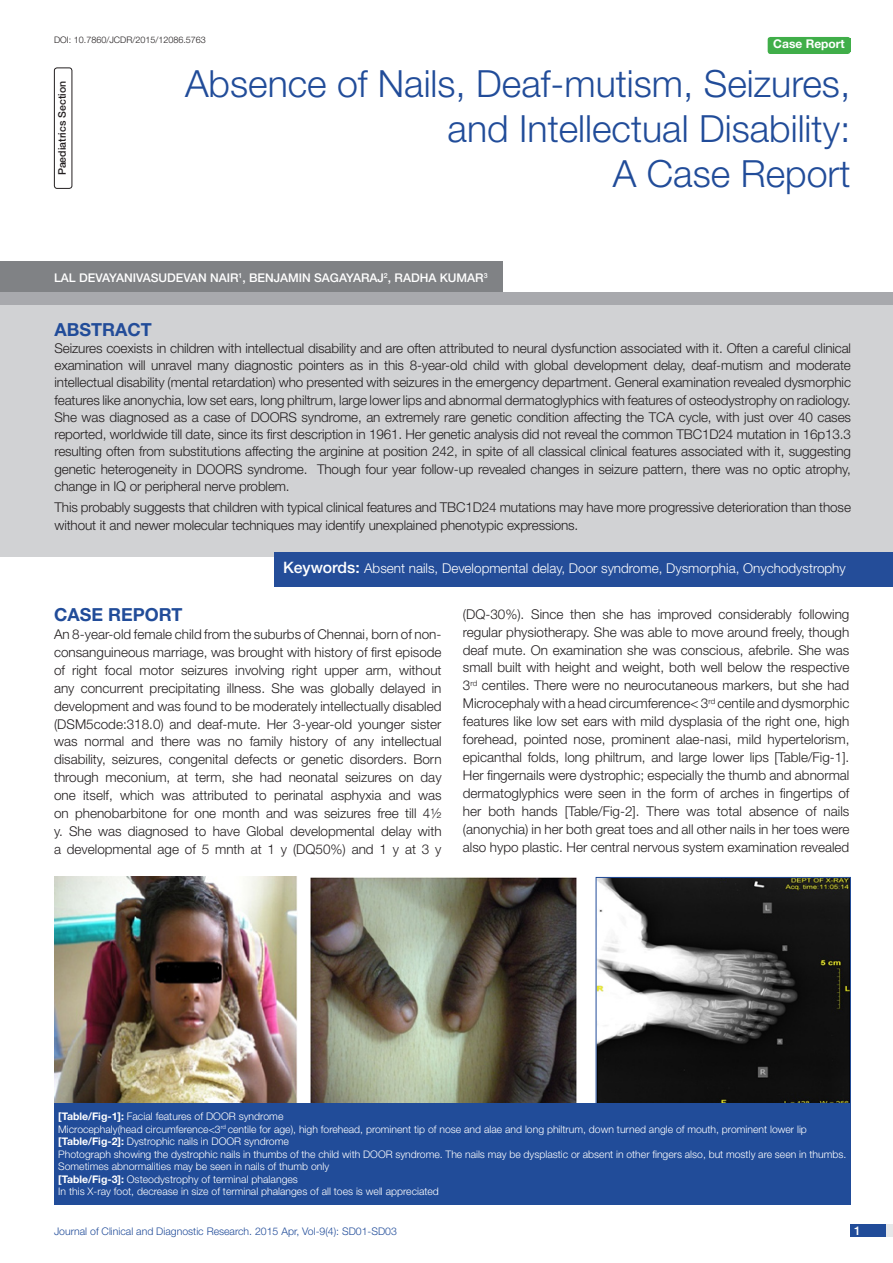
<style>
.page{position:relative;width:893px;height:1263px;background:#fff}
.page>*{position:absolute;margin:0;border:0;box-sizing:border-box;transform-origin:0 0}
.t1{font:300 37.5px/45px "Helvetica Neue";color:#214c99;text-align:right}
.Heading{font:700 18px "Helvetica Neue";color:#214c99}
.Abstract_head{font:700 18px "Helvetica Neue";color:#214c99}
.Body_text{font:300 13.5px/18px "Helvetica Neue";color:#231f20;text-align:justify}
.Abstract_Text{font:300 13.5px/17.2px "Helvetica Neue";letter-spacing:-.01em;color:#231f20;text-align:justify}
.t2{font:300 13.5px "Helvetica Neue";color:#fff}
.Author{font:500 12px "Helvetica Neue";color:#fff}
.t3{font:700 12px "Helvetica Neue";color:#fff}
.Table_text{font:300 10.5px "Helvetica Neue";color:#fff}
.t4{font:300 10.5px "Helvetica Neue";color:#214c99}
.t5{font:500 10.5px "Helvetica Neue";color:#231f20}
.Table_text-2{font:300 10.35px/12.5px "Helvetica Neue";color:#fff}
.DOI{font:300 9px "Helvetica Neue";color:#231f20}
.s1{color:#244d99}
.s2{font-weight:500;font-size:15.75px}
.s3{font-weight:700}
</style>
<div class="page">
<div style="left:850px;top:1224px;width:43px;height:13px;background:#e6e7e9"></div>
<div style="left:850px;top:1224px;width:35px;height:13px;background:#214c99"></div>
<div style="left:768px;top:37px;width:82px;height:17px;background:#40ae49;border-radius:3px"></div>
<div style="left:767px;top:39px;width:83px;height:13px;background:#40ae49"></div>
<div style="left:0;top:262px;width:502px;height:31px;background:#808285"></div>
<div style="left:54px;top:68px;width:18px;height:121px;border:1px solid #231f20;border-radius:3px"></div>
<div style="left:0;top:304px;width:893px;height:252px;background:#d1d2d4"></div>
<div style="left:0;top:293px;width:893px;height:12px;background:#a8a9ad"></div>
<div style="left:274px;top:553px;width:619px;height:34px;background:#244d99"></div>
<img style="left:54px;top:876px;width:244px;height:227px">
<img style="left:310px;top:877px;width:266px;height:226px">
<img style="left:598px;top:879px;width:251px;height:224px">
<div style="left:596px;top:877px;width:255px;height:230px;border:1px solid #214c99"></div>
<div style="left:54px;top:1103px;width:796px;height:101px;background:#214c99"></div>
<p class="DOI" style="left:54px;top:35px;width:153px">DOI: 10.7860/JCDR/2015/12086.5763</p>
<p class="t3" style="left:773px;top:37px;width:73px">Case Report</p>
<p class="t5" style="left:56px;top:175px;width:96px;rotate:-90deg">PAEDIATRICS SECTION</p>
<p class="t1" style="left:185px;top:60px;width:667px">Absence of Nails, Deaf-mutism, Seizures, and Intellectual Disability:</p>
<p class="t1" style="left:613px;top:150px;width:239px">A Case Report</p>
<p class="Author" style="left:54px;top:271px;width:435px">LAL DEVAYANIVASUDEVAN NAIR<sup>1</sup>, BENJAMIN SAGAYARAJ<sup>2</sup>, RADHA KUMAR<sup>3</sup></p>
<p class="Abstract_head" style="left:55px;top:318px;width:99px">ABST<span class="s1">RAC</span>T</p>
<p class="Abstract_Text" style="left:55px;top:339px;width:798px">Seizures coexists in children with intellectual disability and are often attributed to neural dysfunction associated with it. Often a careful clinical examination will unravel many diagnostic pointers as in this 8-year-old child with global development delay, deaf-mutism and moderate intellectual disability (mental retardation) who presented with seizures in the emergency department. General examination revealed dysmorphic features like anonychia, low set ears, long philtrum, large lower lips and abnormal dermatoglyphics with features of osteodystrophy on radiology.<br>She was diagnosed as a case of DOORS syndrome, an extremely rare genetic condition affecting the TCA cycle, with just over 40 cases reported, worldwide till date, since its first description in 1961. Her genetic analysis did not reveal the common TBC1D24 mutation in 16p13.3 resulting often from substitutions affecting the arginine at position 242, in spite of all classical clinical features associated with it, suggesting genetic heterogeneity in DOORS syndrome. Though four year follow-up revealed changes in seizure pattern, there was no optic atrophy, change in IQ or peripheral nerve problem.</p>
<p class="Abstract_Text" style="left:55px;top:499px;width:798px">This probably suggests that children with typical clinical features and TBC1D24 mutations may have more progressive deterioration than those without it and newer molecular techniques may identify unexplained phenotypic expressions.</p>
<p class="t2" style="left:283px;top:560px;width:564px"><span class="s2">KEYWORDS:</span> Absent nails, Developmental delay, Door syndrome, Dysmorphia, Onychodystrophy</p>
<p class="Heading" style="left:54px;top:603px;width:130px">CASE REPORT</p>
<p class="Body_text" style="left:54px;top:625px;width:389px">An 8-year-old female child from the suburbs of Chennai, born of non&shy;consanguineous marriage, was brought with history of first episode of right focal motor seizures involving right upper arm, without any concurrent precipitating illness. She was globally delayed in development and was found to be moderately intellectually disabled (DSM5code:318.0) and deaf-mute. Her 3-year-old younger sister was normal and there was no family history of any intellectual disability, seizures, congenital defects or genetic disorders. Born through meconium, at term, she had neonatal seizures on day one itself, which was attributed to perinatal asphyxia and was on phenobarbitone for one month and was seizures free till 4½ y. She was diagnosed to have Global developmental delay with a developmental age of 5 mnth at 1 y (DQ50%) and 1 y at 3 y</p>
<p class="Body_text" style="left:463px;top:605px;width:388px">(DQ-30%). Since then she has improved considerably following regular physiotherapy. She was able to move around freely, though deaf mute. On examination she was conscious, afebrile. She was small built with height and weight, both well below the respective 3<sup>rd</sup> centiles. There were no neurocutaneous markers, but she had Microcephaly with a head circumference&lt; 3<sup>rd</sup> centile and dysmorphic features like low set ears with mild dysplasia of the right one, high forehead, pointed nose, prominent alae-nasi, mild hypertelorism, epicanthal folds, long philtrum, and large lower lips [Table/Fig-1].<br>Her fingernails were dystrophic; especially the thumb and abnormal dermatoglyphics were seen in the form of arches in fingertips of her both hands [Table/Fig-2]. There was total absence of nails (anonychia) in her both great toes and all other nails in her toes were also hypo plastic. Her central nervous system examination revealed</p>
<p class="Table_text" style="left:58px;top:1110px;width:227px"><span class="s3">[Table/Fig-1]:</span> Facial features of DOOR syndrome</p>
<p class="Table_text-2" style="left:58px;top:1122px;width:750px">Microcephaly(head circumference&lt;3<sup>rd</sup> centile for age), high forehead, prominent tip of nose and alae and long philtrum, down turned angle of mouth, prominent lower lip</p>
<p class="Table_text" style="left:58px;top:1135px;width:232px"><span class="s3">[Table/Fig-2]:</span> Dystrophic nails in DOOR syndrome</p>
<p class="Table_text-2" style="left:58px;top:1147px;width:790px">Photograph showing the dystrophic nails in thumbs of the child with DOOR syndrome. The nails may be dysplastic or absent in other fingers also, but mostly are seen in thumbs.<br>Sometimes abnormalities may be seen in nails of thumb only</p>
<p class="Table_text" style="left:58px;top:1173px;width:241px"><span class="s3">[Table/Fig-3]:</span> Osteodystrophy of terminal phalanges</p>
<p class="Table_text-2" style="left:58px;top:1185px;width:382px">In this X-ray foot, decrease in size of terminal phalanges of all toes is well appreciated</p>
<p class="t4" style="left:54px;top:1225px;width:344px">Journal of Clinical and Diagnostic Research. 2015 Apr, Vol-9(4): SD01-SD03</p>
<p class="Author" style="left:854px;top:1223px;width:8px">1</p>
</div>
